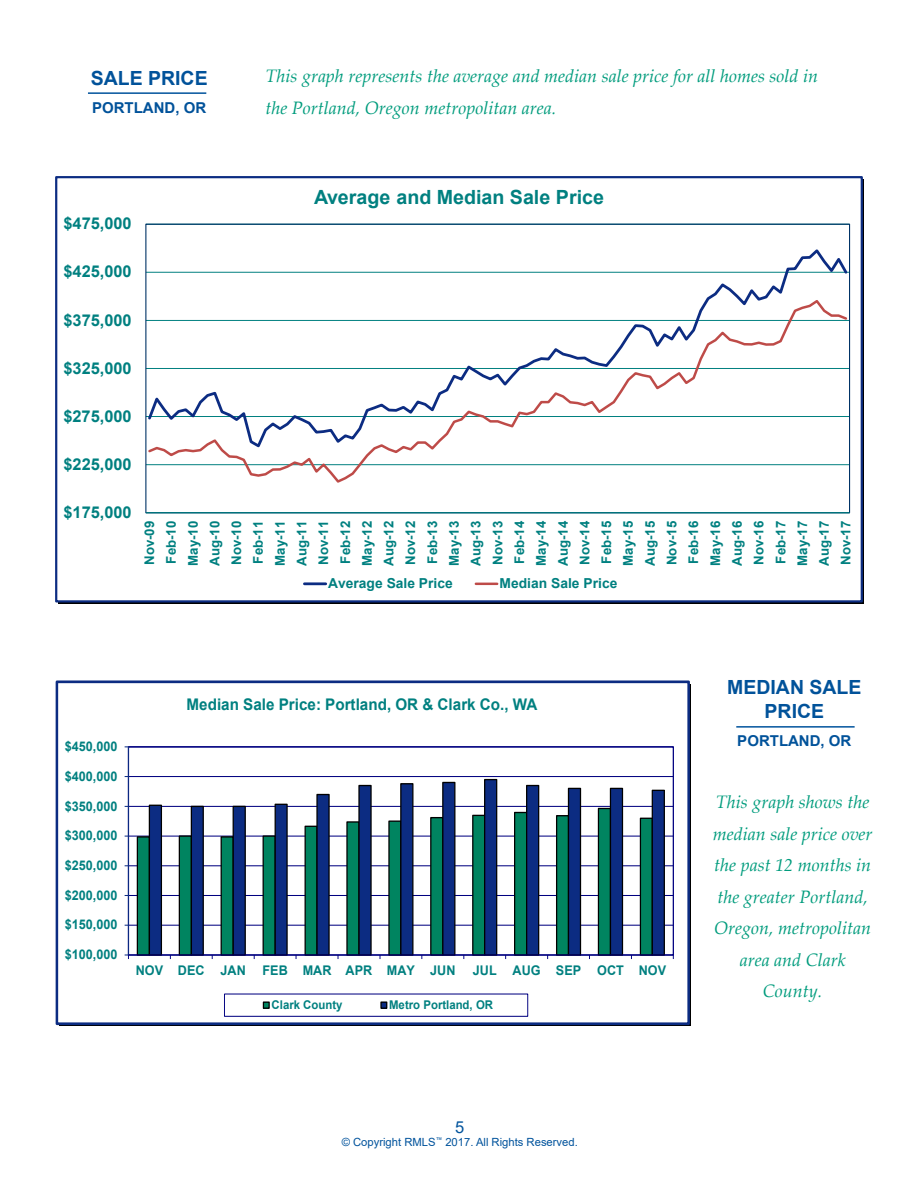
<style>
.page{position:relative;width:918px;height:1188px;background:#fff}
.page>*{position:absolute;margin:0;border:0;box-sizing:border-box;transform-origin:0 0}
.t1{font:700 19.5px "Arial";color:#008080}
.t2{font:700 19.5px/23.4px "Arial";color:#01529a;text-align:center}
.RMLS_Graph_Text{font:italic 18px/31.5px "Palatino Linotype";color:#009c7d}
.t3{font:16.5px "Arial";color:#01539c}
.t4{font:700 16.35px "Arial";color:#008080}
.t5{font:700 16.05px "Arial";color:#008080;scale:.95 1}
.Location{font:700 15px "Arial";color:#01529a}
.t6{font:700 13.8px "Arial";letter-spacing:.005em;color:#008080}
.t7{font:700 13.35px/21.8px "Arial";color:#008080;text-align:justify}
.t8{font:700 13.35px "Arial";color:#008080;scale:.95 1}
.t9{font:700 12px "Arial";color:#008080;scale:.95 1}
.t10{font:11.25px "Arial";color:#01539c}
</style>
<div class="page">
<hr style="left:88px;top:92px;width:118px;height:2px;background:#01539c">
<hr style="left:146px;top:512px;width:704px;height:1px;background:#008080">
<svg style="left:146px;top:247px;width:704px;height:203px"></svg>
<svg style="left:146px;top:298px;width:703px;height:187px"></svg>
<hr style="left:304px;top:582px;width:22px;height:3px;background:#0c2c82">
<hr style="left:476px;top:583px;width:21px;height:2px;background:#be4b48">
<div style="left:55px;top:176px;width:808px;height:427px;border:2px solid #0c2c82"></div>
<hr style="left:128px;top:925px;width:545px;height:1px;background:#000080">
<hr style="left:128px;top:895px;width:545px;height:1px;background:#000080">
<hr style="left:128px;top:866px;width:545px;height:1px;background:#000080">
<hr style="left:128px;top:836px;width:545px;height:1px;background:#000080">
<hr style="left:128px;top:806px;width:545px;height:1px;background:#000080">
<hr style="left:128px;top:776px;width:545px;height:1px;background:#000080">
<svg style="left:136px;top:835px;width:12px;height:120px"></svg>
<svg style="left:148px;top:778px;width:518px;height:177px"></svg>
<hr style="left:128px;top:747px;width:1px;height:208px;background:#0c2c82">
<hr style="left:128px;top:955px;width:545px;height:1px;background:#000080">
<svg style="left:265px;top:1003px;width:3px;height:4px"></svg>
<div style="left:263px;top:1001px;width:7px;height:8px;border:1px solid #000"></div>
<svg style="left:382px;top:1003px;width:3px;height:4px"></svg>
<div style="left:380px;top:1001px;width:7px;height:8px;border:1px solid #000"></div>
<div style="left:56px;top:681px;width:634px;height:344px;border:3px solid #0c2c82"></div>
<hr style="left:736px;top:726px;width:119px;height:2px;background:#01539c">
<p class="t2" style="left:91px;top:67px;width:119px">SALE PRICE</p>
<p class="Location" style="left:92px;top:97px;width:116px">PORTLAND, OR</p>
<p class="t4" style="left:63px;top:212px;width:70px">$475,000</p>
<p class="t4" style="left:63px;top:260px;width:70px">$425,000</p>
<p class="t4" style="left:63px;top:308px;width:70px">$375,000</p>
<p class="t4" style="left:63px;top:356px;width:70px">$325,000</p>
<p class="t4" style="left:63px;top:404px;width:70px">$275,000</p>
<p class="t4" style="left:63px;top:453px;width:70px">$225,000</p>
<p class="RMLS_Graph_Text" style="left:266px;top:60px;width:554px">This graph represents the average and median sale price for all homes sold in the Portland, Oregon metropolitan area.</p>
<p class="t1" style="left:314px;top:183px;width:291px">Average and Median Sale Price</p>
<p class="t4" style="left:63px;top:501px;width:70px">$175,000</p>
<p class="t7" style="left:139px;top:566px;width:46px;rotate:-90deg">Nov-09<br>Feb-10<br>May-10<br>Aug-10<br>Nov-10<br>Feb-11<br>May-11<br>Aug-11<br>Nov-11<br>Feb-12<br>May-12<br>Aug-12<br>Nov-12<br>Feb-13<br>May-13<br>Aug-13<br>Nov-13<br>Feb-14<br>May-14<br>Aug-14<br>Nov-14<br>Feb-15<br>May-15<br>Aug-15<br>Nov-15<br>Feb-16<br>May-16<br>Aug-16<br>Nov-16<br>Feb-17<br>May-17<br>Aug-17<br>Nov-17</p>
<p class="t6" style="left:328px;top:574px;width:126px">Average Sale Price</p>
<p class="t6" style="left:500px;top:574px;width:119px">Median Sale Price</p>
<p class="t8" style="left:65px;top:737px;width:57px">$450,000</p>
<p class="t8" style="left:65px;top:767px;width:57px">$400,000</p>
<p class="t5" style="left:187px;top:693px;width:371px">Median Sale Price: Portland, OR &amp; Clark Co., WA</p>
<p class="t2" style="left:727px;top:676px;width:136px">MEDIAN SALE<br>PRICE</p>
<p class="Location" style="left:737px;top:730px;width:116px">PORTLAND, OR</p>
<p class="t8" style="left:65px;top:796px;width:57px">$350,000</p>
<p class="t8" style="left:65px;top:826px;width:57px">$300,000</p>
<p class="t8" style="left:65px;top:856px;width:57px">$250,000</p>
<p class="t8" style="left:65px;top:886px;width:57px">$200,000</p>
<p class="t8" style="left:65px;top:915px;width:57px">$150,000</p>
<p class="t8" style="left:65px;top:945px;width:57px">$100,000</p>
<p class="t8" style="left:136px;top:961px;width:338px">NOV DEC JAN FEB MAR APR MAY JUN</p>
<p class="t8" style="left:473px;top:961px;width:205px">JUL AUG SEP OCT NOV</p>
<p class="t9" style="left:272px;top:996px;width:76px">Clark County</p>
<p class="t9" style="left:389px;top:996px;width:111px">Metro Portland, OR</p>
<p class="t3" style="left:455px;top:1115px;width:11px">5</p>
<p class="t10" style="left:342px;top:1135px;width:238px">© Copyright RMLS<sup>™</sup> 2017. All Rights Reserved.</p>
<p class="RMLS_Graph_Text" style="left:713px;top:786px;width:161px;text-align:center">This graph shows the median sale price over the past 12 months in the greater Portland,<br>Oregon, metropolitan area and Clark<br>County.</p>
</div>
